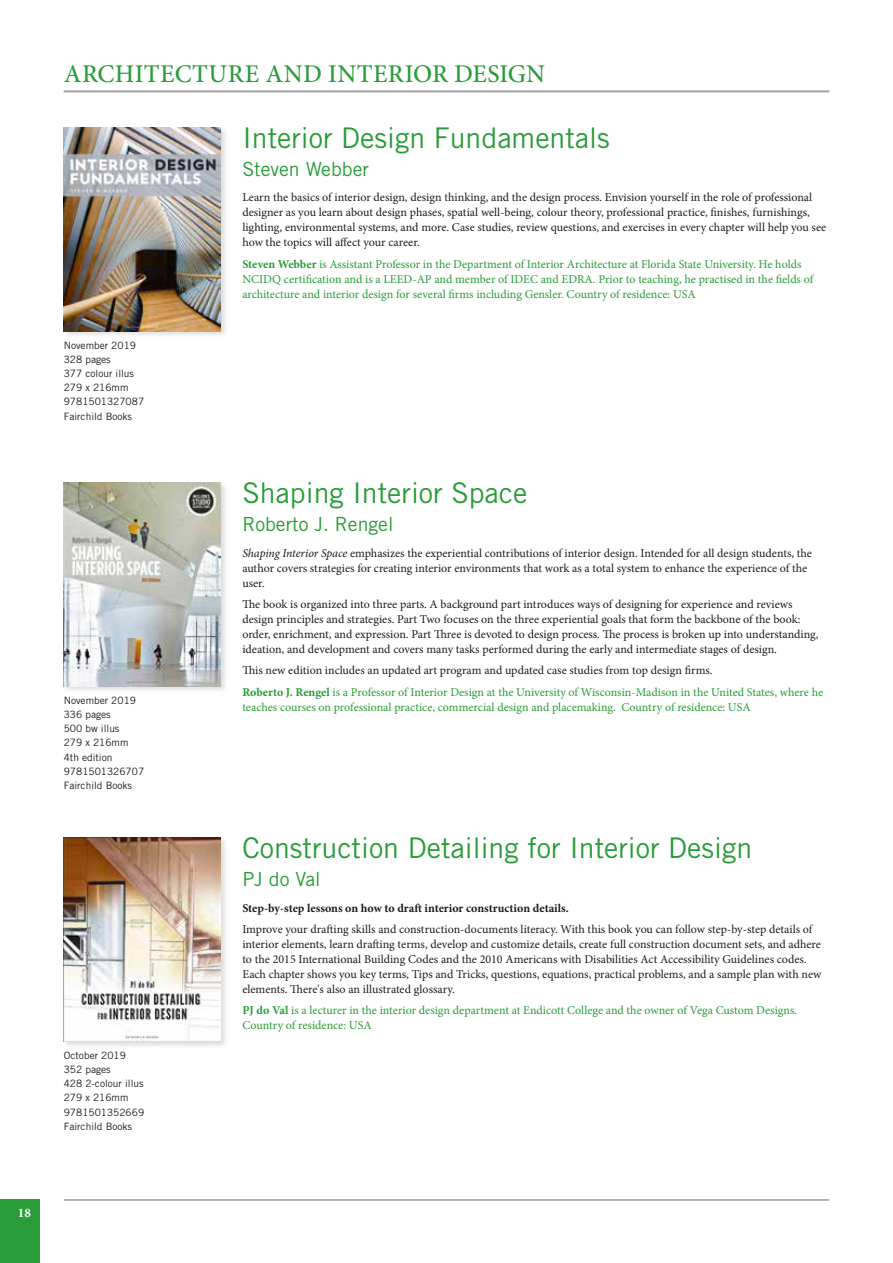
<style>
.page{position:relative;width:893px;height:1263px;background:#fff}
.page>*{position:absolute;margin:0;border:0;box-sizing:border-box;transform-origin:0 0}
.t1{font:28.5px "Trade Gothic LT Std";color:#289c38}
.t2{font:500 25.5px "Minion Pro";letter-spacing:.015em;color:#289c38}
.t3{font:19.5px "Trade Gothic LT Std";color:#289c38}
.t4{font:700 13.05px "Minion Pro";color:#fff}
.t5{font:12px/15px "Minion Pro";color:#1d1d1b}
.t6{font:12px/15px "Minion Pro";color:#289c38}
.t7{font:700 12px "Minion Pro";color:#1d1d1b}
.t8{font:10.2px/14.1px "Trade Gothic LT Std";color:#1d1d1b}
.s1{font-weight:700}
.s2{font-style:italic}
.s3{color:#1d1d1b}
</style>
<div class="page">
<hr style="left:64px;top:1199px;width:765px;height:2px;background:#9d9d9c">
<div style="left:0;top:1199px;width:40px;height:64px;background:#289c38"></div>
<hr style="left:64px;top:91px;width:765px;height:1px;background:#9d9d9c">
<div style="left:62px;top:126px;width:166px;height:213px;background:#1d1d1b;opacity:.15"></div>
<img style="left:64px;top:128px;width:157px;height:203px">
<div style="left:62px;top:481px;width:166px;height:213px;background:#1d1d1b;opacity:.15"></div>
<img style="left:64px;top:483px;width:157px;height:203px">
<div style="left:62px;top:836px;width:166px;height:213px;background:#1d1d1b;opacity:.15"></div>
<img style="left:64px;top:838px;width:157px;height:203px">
<p class="t4" style="left:18px;top:1204px;width:15px">18</p>
<h2 class="t2" style="left:64px;top:57px;width:483px">ARCHITECTURE AND INTERIOR DESIGN</h2>
<p class="t8" style="left:64px;top:338px;width:82px">November 2019<br>328 pages<br>377 colour illus<br>279 x 216mm<br>9781501327087<br>Fairchild Books</p>
<p class="t8" style="left:64px;top:693px;width:82px">November 2019<br>336 pages<br>500 bw illus<br>279 x 216mm<br>4th edition<br>9781501326707<br>Fairchild Books</p>
<p class="t8" style="left:64px;top:1048px;width:82px">October 2019<br>352 pages<br>428 2-colour illus<br>279 x 216mm<br>9781501352669<br>Fairchild Books</p>
<h1 class="t1" style="left:242px;top:121px;width:369px">Interior Design Fundamentals</h1>
<h3 class="t3" style="left:242px;top:157px;width:128px">Steven Webber</h3>
<p class="t5" style="left:242px;top:190px;width:585px">Learn the basics of interior design, design thinking, and the design process. Envision yourself in the role of professional designer as you learn about design phases, spatial well-being, colour theory, professional practice, finishes, furnishings, lighting, environmental systems, and more. Case studies, review questions, and exercises in every chapter will help you see how the topics will affect your career.</p>
<p class="t6" style="left:242px;top:257px;width:572px"><span class="s1">Steven Webber</span> is Assistant Professor in the Department of Interior Architecture at Florida State University. He holds<br>NCIDQ certification and is a LEED-AP and member of IDEC and EDRA. Prior to teaching, he practised in the fields of architecture and interior design for several firms including Gensler. Country of residence: USA</p>
<h1 class="t1" style="left:242px;top:476px;width:287px">Shaping Interior Space</h1>
<h3 class="t3" style="left:242px;top:512px;width:153px">Roberto J. Rengel</h3>
<p class="t5" style="left:242px;top:545px;width:571px"><span class="s2">Shaping Interior Space</span> emphasizes the experiential contributions of interior design. Intended for all design students, the author covers strategies for creating interior environments that work as a total system to enhance the experience of the user.</p>
<p class="t5" style="left:242px;top:597px;width:578px">The book is organized into three parts. A background part introduces ways of designing for experience and reviews design principles and strategies. Part Two focuses on the three experiential goals that form the backbone of the book: order, enrichment, and expression. Part Three is devoted to design process. The process is broken up into understanding, ideation, and development and covers many tasks performed during the early and intermediate stages of design.</p>
<p class="t6" style="left:242px;top:660px;width:582px;line-height:21.5px"><span class="s3">This new edition includes an updated art program and updated case studies from top design firms.<br></span><span class="s1">Roberto J. Rengel</span> is a Professor of Interior Design at the University of Wisconsin-Madison in the United States, where he</p>
<p class="t6" style="left:242px;top:699px;width:510px">teaches courses on professional practice, commercial design and placemaking. Country of residence: USA</p>
<h1 class="t1" style="left:242px;top:831px;width:511px">Construction Detailing for Interior Design</h1>
<h3 class="t3" style="left:242px;top:867px;width:80px">PJ do Val</h3>
<p class="t7" style="left:242px;top:899px;width:328px">Step-by-step lessons on how to draft interior construction details.</p>
<p class="t5" style="left:242px;top:922px;width:580px">Improve your drafting skills and construction-documents literacy. With this book you can follow step-by-step details of interior elements, learn drafting terms, develop and customize details, create full construction document sets, and adhere to the 2015 International Building Codes and the 2010 Americans with Disabilities Act Accessibility Guidelines codes.<br>Each chapter shows you key terms, Tips and Tricks, questions, equations, practical problems, and a sample plan with new elements. There's also an illustrated glossary.</p>
<p class="t6" style="left:242px;top:1003px;width:556px"><span class="s1">PJ do Val</span> is a lecturer in the interior design department at Endicott College and the owner of Vega Custom Designs.<br>Country of residence: USA</p>
</div>
